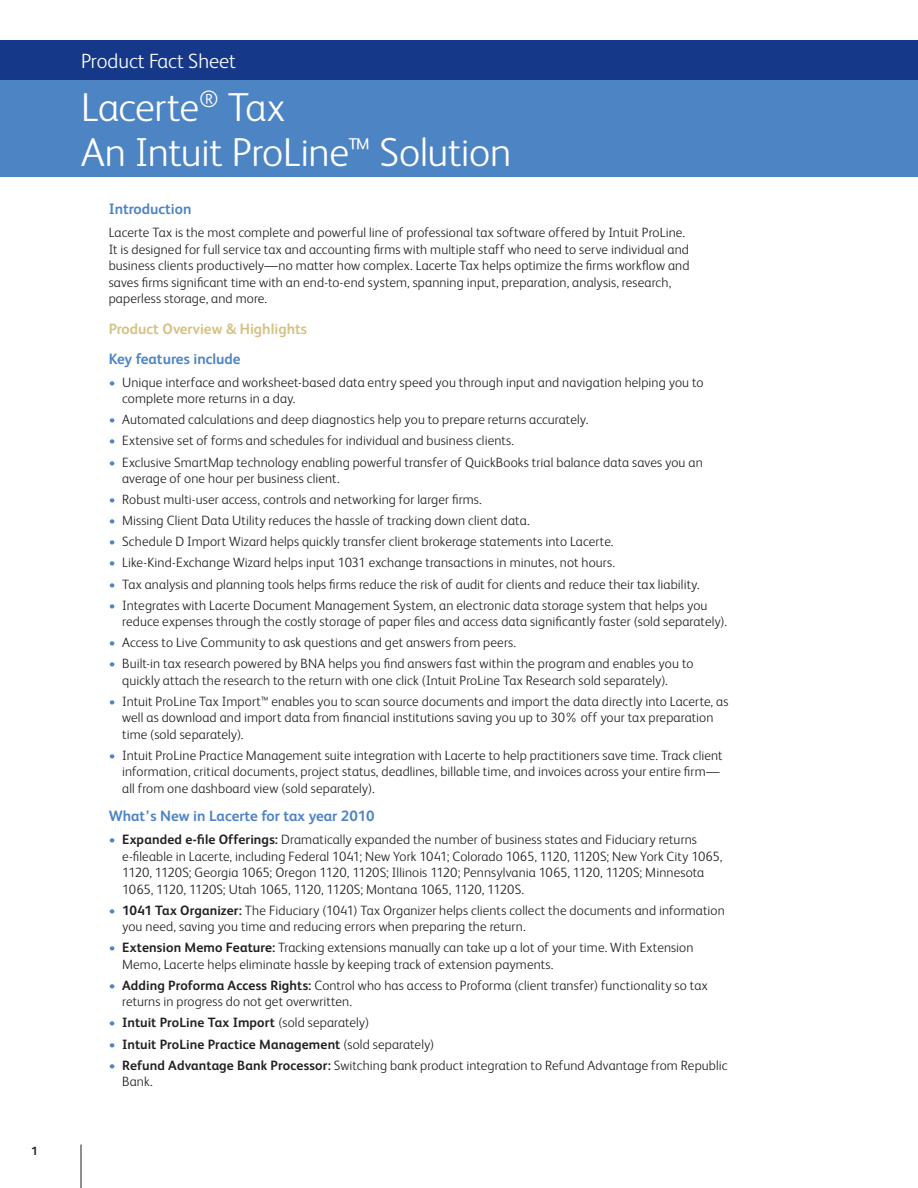
<style>
.page{position:relative;width:918px;height:1188px;background:#fff}
.page>*{position:absolute;margin:0;border:0;box-sizing:border-box;transform-origin:0 0}
.t1{font:300 40.5px/45px "FS Albert";letter-spacing:-.01em;color:#fff}
.t2{font:300 20.7px "FS Albert";color:#fff}
.Subheads_nnn{font:700 15px "FS Albert";color:#4d84c4}
.Subheads_nnn-2{font:700 15px "FS Albert";color:#d6c182}
.Bullet_1_nnn{font:300 13.5px/16.5px "FS Albert";letter-spacing:.01em;color:#231f20}
.Body_nnn{font:300 13.5px/16.5px "FS Albert";letter-spacing:.01em;color:#231f20}
.Bullet_1_nnn-2{font:700 13.5px "FS Albert";letter-spacing:.005em;color:#231f20}
.t3{font:700 12px "FS Albert";color:#231f20}
.s1{color:#4d84c4}
.s2{font-weight:700;color:#4d84c4}
.s3{font-weight:700}
.s4{font-weight:300}
</style>
<div class="page">
<div style="left:0;top:40px;width:918px;height:40px;background:#153889"></div>
<div style="left:0;top:80px;width:918px;height:96px;background:#4d84c4"></div>
<hr style="left:81px;top:1144px;width:1px;height:44px;background:#231f20">
<p class="t3" style="left:31px;top:1143px;width:8px">1</p>
<p class="t2" style="left:81px;top:48px;width:157px">Product Fact Sheet</p>
<p class="t1" style="left:81px;top:83px;width:432px">Lacerte<sup>®</sup> Tax<br>An Intuit ProLine™ Solution</p>
<p class="Subheads_nnn" style="left:109px;top:199px;width:84px">Introduction</p>
<p class="Body_nnn" style="left:109px;top:224px;width:582px">Lacerte Tax is the most complete and powerful line of professional tax software offered by Intuit ProLine.<br>It is designed for full service tax and accounting firms with multiple staff who need to serve individual and business clients productively—no matter how complex. Lacerte Tax helps optimize the firms workflow and saves firms significant time with an end-to-end system, spanning input, preparation, analysis, research, paperless storage, and more.</p>
<p class="Subheads_nnn-2" style="left:109px;top:318px;width:200px">Product Overview &amp; Highlights</p>
<p class="Subheads_nnn" style="left:109px;top:348px;width:133px">Key features include</p>
<p class="Bullet_1_nnn" style="left:122px;top:373px;width:583px;text-indent:-14px"><span class="s1">•</span> Unique interface and worksheet-based data entry speed you through input and navigation helping you to complete more returns in a day.</p>
<p class="Bullet_1_nnn" style="left:109px;top:411px;width:481px"><span class="s1">•</span> Automated calculations and deep diagnostics help you to prepare returns accurately.</p>
<p class="Bullet_1_nnn" style="left:109px;top:432px;width:407px"><span class="s1">•</span> Extensive set of forms and schedules for individual and business clients.</p>
<p class="Bullet_1_nnn" style="left:122px;top:453px;width:582px;text-indent:-14px"><span class="s1">•</span> Exclusive SmartMap technology enabling powerful transfer of QuickBooks trial balance data saves you an average of one hour per business client.</p>
<p class="Bullet_1_nnn" style="left:109px;top:491px;width:375px"><span class="s1">•</span> Robust multi-user access, controls and networking for larger firms.</p>
<p class="Bullet_1_nnn" style="left:109px;top:512px;width:423px"><span class="s1">•</span> Missing Client Data Utility reduces the hassle of tracking down client data.</p>
<p class="Bullet_1_nnn" style="left:109px;top:533px;width:506px"><span class="s1">•</span> Schedule D Import Wizard helps quickly transfer client brokerage statements into Lacerte.</p>
<p class="Bullet_1_nnn" style="left:109px;top:554px;width:508px"><span class="s1">•</span> Like-Kind-Exchange Wizard helps input 1031 exchange transactions in minutes, not hours.</p>
<p class="Bullet_1_nnn" style="left:109px;top:575px;width:593px"><span class="s1">•</span> Tax analysis and planning tools helps firms reduce the risk of audit for clients and reduce their tax liability.</p>
<p class="Bullet_1_nnn" style="left:122px;top:596px;width:606px;text-indent:-14px"><span class="s1">•</span> Integrates with Lacerte Document Management System, an electronic data storage system that helps you reduce expenses through the costly storage of paper files and access data significantly faster (sold separately).</p>
<p class="Bullet_1_nnn" style="left:109px;top:634px;width:409px"><span class="s1">•</span> Access to Live Community to ask questions and get answers from peers.</p>
<p class="Bullet_1_nnn" style="left:122px;top:655px;width:573px;text-indent:-14px"><span class="s1">•</span> Built-in tax research powered by BNA helps you find answers fast within the program and enables you to quickly attach the research to the return with one click (Intuit ProLine Tax Research sold separately).</p>
<p class="Bullet_1_nnn" style="left:122px;top:692px;width:608px;text-indent:-14px"><span class="s1">•</span> Intuit ProLine Tax Import™ enables you to scan source documents and import the data directly into Lacerte, as well as download and import data from financial institutions saving you up to 30% off your tax preparation time (sold separately).</p>
<p class="Bullet_1_nnn" style="left:122px;top:746px;width:602px;text-indent:-14px"><span class="s1">•</span> Intuit ProLine Practice Management suite integration with Lacerte to help practitioners save time. Track client information, critical documents, project status, deadlines, billable time, and invoices across your entire firm— all from one dashboard view (sold separately).</p>
<p class="Subheads_nnn" style="left:109px;top:805px;width:267px">What’s New in Lacerte for tax year 2010</p>
<p class="Bullet_1_nnn" style="left:122px;top:831px;width:602px;text-indent:-14px"><span class="s2">•</span> <span class="s3">Expanded e-file Offerings:</span> Dramatically expanded the number of business states and Fiduciary returns e-fileable in Lacerte, including Federal 1041; New York 1041; Colorado 1065, 1120, 1120S; New York City 1065, 1120, 1120S; Georgia 1065; Oregon 1120, 1120S; Illinois 1120; Pennsylvania 1065, 1120, 1120S; Minnesota 1065, 1120, 1120S; Utah 1065, 1120, 1120S; Montana 1065, 1120, 1120S.</p>
<p class="Bullet_1_nnn" style="left:122px;top:901px;width:604px;text-indent:-14px"><span class="s2">•</span> <span class="s3">1041 Tax Organizer:</span> The Fiduciary (1041) Tax Organizer helps clients collect the documents and information you need, saving you time and reducing errors when preparing the return.</p>
<p class="Bullet_1_nnn" style="left:122px;top:939px;width:573px;text-indent:-14px"><span class="s2">•</span> <span class="s3">Extension Memo Feature:</span> Tracking extensions manually can take up a lot of your time. With Extension<br>Memo, Lacerte helps eliminate hassle by keeping track of extension payments.</p>
<p class="Bullet_1_nnn" style="left:122px;top:976px;width:587px;text-indent:-14px"><span class="s2">•</span> <span class="s3">Adding Proforma Access Rights:</span> Control who has access to Proforma (client transfer) functionality so tax returns in progress do not get overwritten.</p>
<p class="Bullet_1_nnn-2" style="left:109px;top:1014px;width:262px"><span class="s1">•</span> Intuit ProLine Tax Import <span class="s4">(sold separately)</span></p>
<p class="Bullet_1_nnn-2" style="left:109px;top:1035px;width:327px"><span class="s1">•</span> Intuit ProLine Practice Management <span class="s4">(sold separately)</span></p>
<p class="Bullet_1_nnn" style="left:122px;top:1056px;width:607px;text-indent:-14px"><span class="s2">•</span> <span class="s3">Refund Advantage Bank Processor:</span> Switching bank product integration to Refund Advantage from Republic<br>Bank.</p>
</div>
